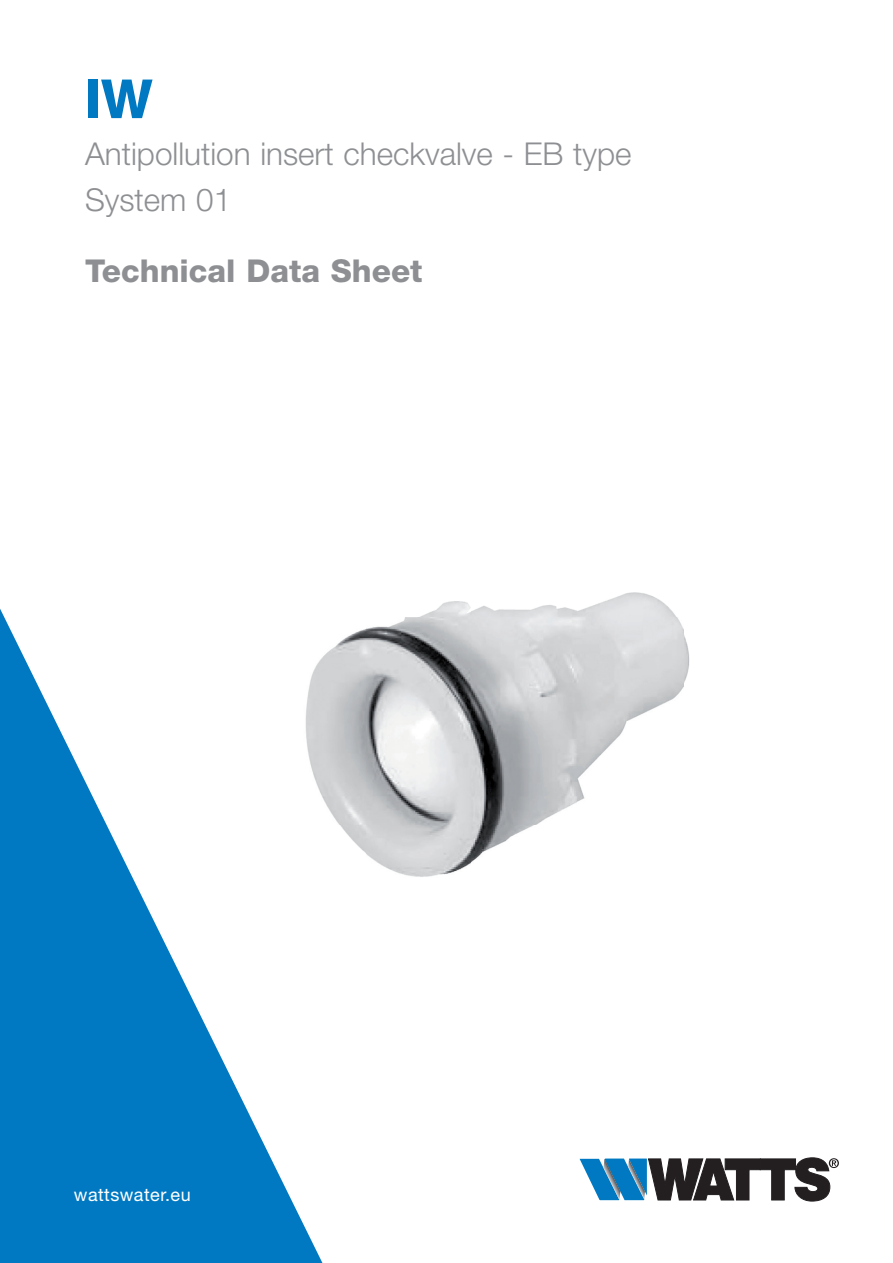
<style>
.page{position:relative;width:893px;height:1263px;background:#fff}
.page>*{position:absolute;margin:0;border:0;box-sizing:border-box;transform-origin:0 0}
.t1{font:800 54px "Helvetica Neue LT Std";color:#0079c2}
.t2{font:300 31.5px/46.5px "Helvetica Neue LT Std";color:#8d8f92}
.t3{font:800 31.5px "Helvetica Neue LT Std";color:#8d8f92}
.t4{font:18px "Helvetica Neue LT Std";letter-spacing:.025em;color:#fff}
</style>
<div class="page">
<svg style="left:580px;top:1158px;width:259px;height:43px"></svg>
<svg style="left:0;top:609px;width:322px;height:654px;fill:#0079c2"></svg>
<img style="left:261px;top:592px;width:429px;height:338px">
<h1 class="t1" style="left:85px;top:67px;width:69px">IW</h1>
<p class="t2" style="left:85px;top:129px;width:548px">Antipollution insert checkvalve - EB type<br>System 01</p>
<p class="t3" style="left:85px;top:252px;width:339px">Technical Data Sheet</p>
<p class="t4" style="left:74px;top:1184px;width:118px">wattswater.eu</p>
</div>
